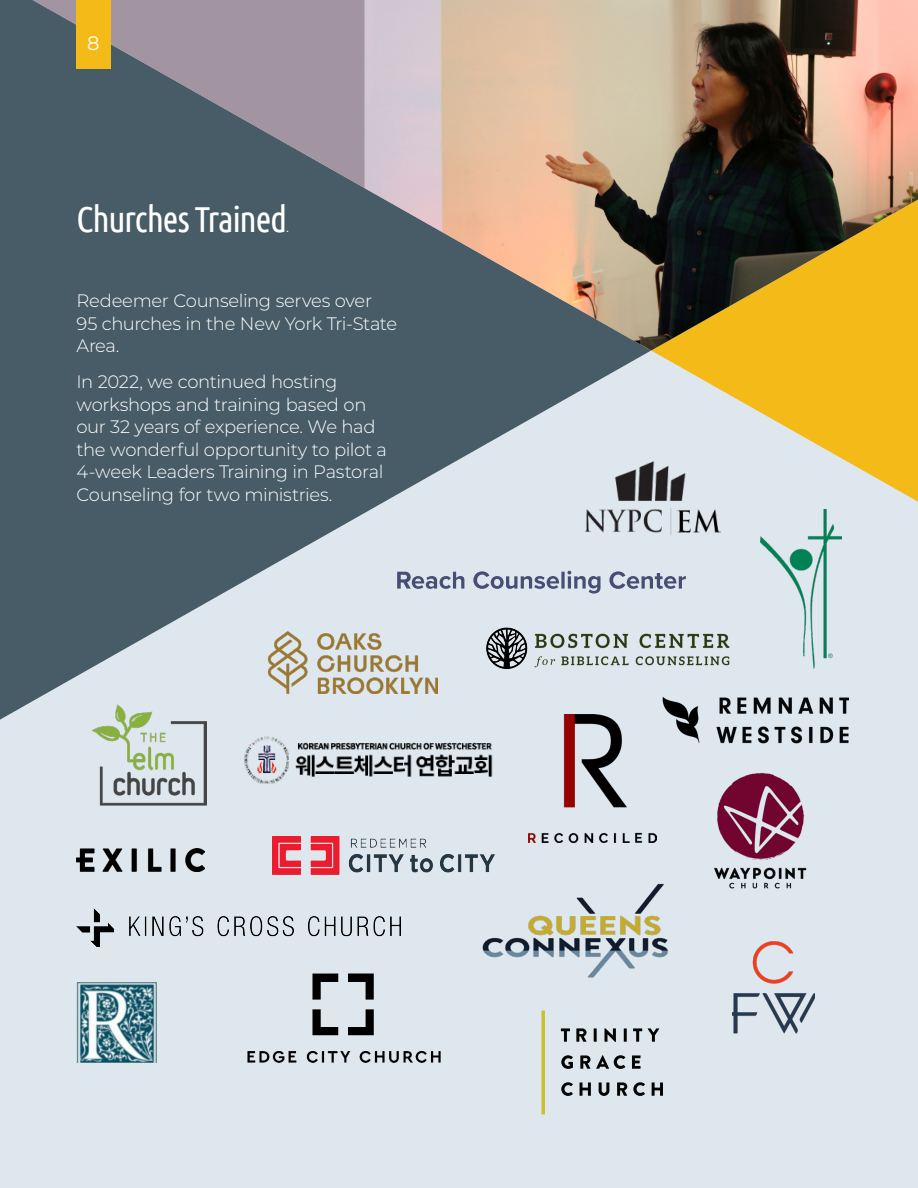
<style>
.page{position:relative;width:918px;height:1188px;background:#dee7ee}
.page>*{position:absolute;margin:0;border:0;box-sizing:border-box;transform-origin:0 0}
.rcs-page-title{font:36px "Ubuntu Condensed";letter-spacing:-.035em;color:#fff}
.t1{font:19.5px "Montserrat";color:#fff}
.rcs-body-copy{font:300 18px/22.5px "Montserrat";letter-spacing:-.02em;color:#fff}
.rcs-page-title-2{font:13.5px "Montserrat";color:#fff}
</style>
<div class="page">
<svg style="left:0;top:0;width:651px;height:720px;fill:#475c66"></svg>
<svg style="left:651px;top:350px;width:267px;height:152px;fill:#f4ba18"></svg>
<img style="left:92px;top:705px;width:114px;height:100px">
<svg style="left:541px;top:1011px;width:4px;height:103px"></svg>
<svg style="left:561px;top:1028px;width:9px;height:14px"></svg>
<svg style="left:576px;top:1028px;width:11px;height:14px"></svg>
<hr style="left:594px;top:1028px;width:3px;height:14px;background:#040503">
<svg style="left:604px;top:1028px;width:12px;height:14px"></svg>
<hr style="left:624px;top:1028px;width:3px;height:14px;background:#040503">
<svg style="left:633px;top:1028px;width:9px;height:14px"></svg>
<svg style="left:648px;top:1028px;width:11px;height:14px"></svg>
<svg style="left:561px;top:1055px;width:12px;height:14px"></svg>
<svg style="left:580px;top:1055px;width:45px;height:14px"></svg>
<svg style="left:632px;top:1055px;width:9px;height:14px"></svg>
<svg style="left:561px;top:1082px;width:12px;height:14px"></svg>
<svg style="left:580px;top:1082px;width:11px;height:14px"></svg>
<svg style="left:599px;top:1082px;width:10px;height:14px"></svg>
<svg style="left:617px;top:1082px;width:10px;height:14px"></svg>
<svg style="left:633px;top:1082px;width:12px;height:14px"></svg>
<svg style="left:652px;top:1082px;width:11px;height:14px"></svg>
<img style="left:77px;top:982px;width:80px;height:81px">
<img style="left:77px;top:909px;width:324px;height:37px">
<img style="left:733px;top:941px;width:81px;height:92px">
<img style="left:272px;top:837px;width:223px;height:37px">
<img style="left:268px;top:632px;width:169px;height:61px">
<img style="left:77px;top:848px;width:128px;height:24px">
<img style="left:478px;top:620px;width:252px;height:59px">
<svg style="left:397px;top:571px;width:289px;height:23px"></svg>
<img style="left:662px;top:697px;width:187px;height:47px">
<img style="left:714px;top:773px;width:93px;height:116px">
<img style="left:585px;top:460px;width:135px;height:77px">
<img style="left:760px;top:510px;width:82px;height:159px">
<img style="left:244px;top:736px;width:249px;height:48px">
<img style="left:529px;top:714px;width:128px;height:129px">
<img style="left:247px;top:973px;width:194px;height:90px">
<img style="left:482px;top:883px;width:186px;height:95px">
<svg style="left:32px;top:0;width:332px;height:350px;background:#5f6a75"></svg>
<img style="left:364px;top:0;width:554px;height:350px">
<div style="left:76px;top:0;width:34px;height:68px;background:#f4ba18"></div>
<p class="t1" style="left:87px;top:29px;width:14px">8</p>
<p class="rcs-page-title" style="left:76px;top:197px;width:212px">Churches Trained</p>
<p class="rcs-page-title-2" style="left:286px;top:218px;width:4px">.</p>
<p class="rcs-body-copy" style="left:76px;top:289px;width:322px">Redeemer Counseling serves over<br>95 churches in the New York Tri-State<br>Area.</p>
<p class="rcs-body-copy" style="left:76px;top:370px;width:312px">In 2022, we continued hosting workshops and training based on our 32 years of experience. We had the wonderful opportunity to pilot a 4-week Leaders Training in Pastoral Counseling for two ministries.</p>
</div>
